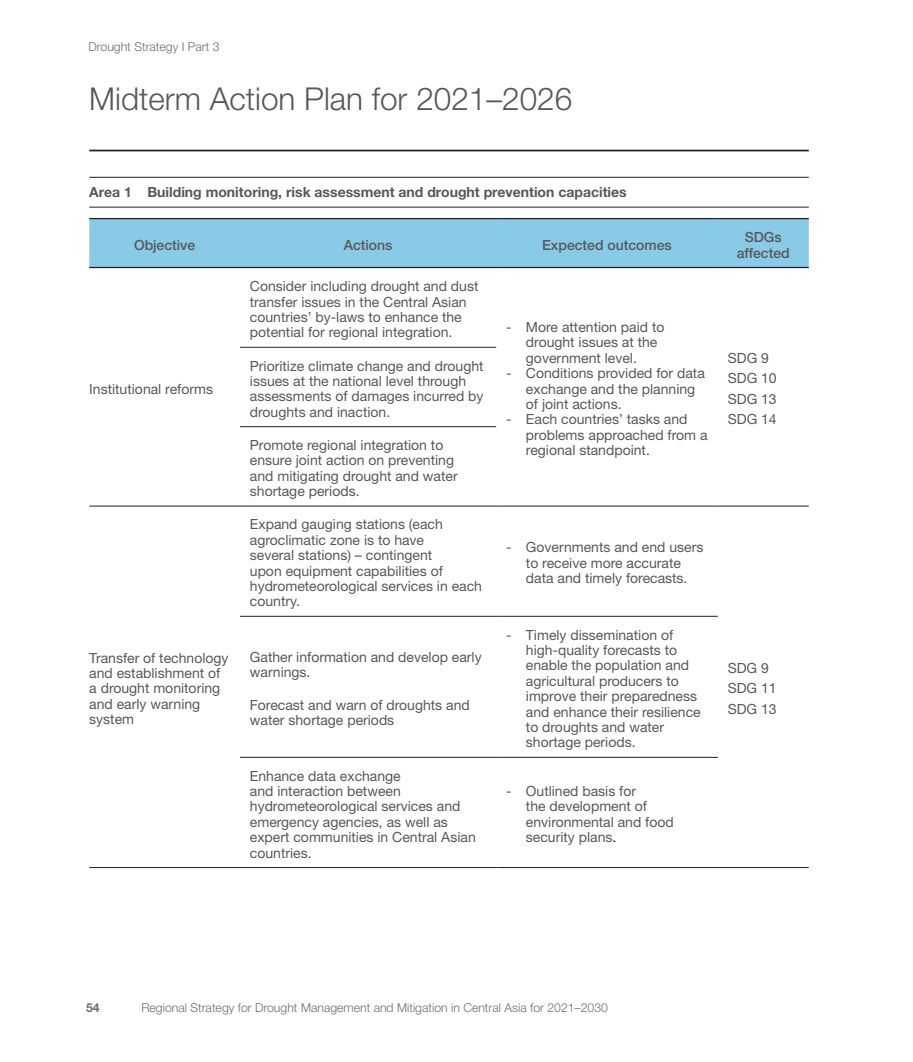
<style>
.page{position:relative;width:913px;height:1062px;background:#fff}
.page>*{position:absolute;margin:0;border:0;box-sizing:border-box;transform-origin:0 0}
.t1{font:300 31.5px "Helvetica Neue";color:#57585a}
.t2{font:14px/15.4px "Helvetica Neue";color:#57585a}
.t3{font:700 14px "Helvetica Neue";color:#57585a}
.t4{font:500 14px/15.4px "Helvetica Neue";color:#57585a;text-align:center}
.t5{font:300 12.25px "Helvetica Neue";color:#6c6d70}
.t6{font:700 12.25px "Helvetica Neue";color:#6c6d70}
.s1{color:#231f20}
</style>
<div class="page">
<hr style="left:89px;top:150px;width:720px;height:1px;background:#231f20">
<div style="left:89px;top:219px;width:720px;height:48px;background:#89cae7"></div>
<hr style="left:240px;top:347px;width:256px;height:1px;background:#231f20">
<hr style="left:240px;top:426px;width:256px;height:1px;background:#231f20">
<hr style="left:89px;top:506px;width:151px;height:1px;background:#231f20">
<hr style="left:240px;top:506px;width:256px;height:1px;background:#231f20">
<hr style="left:496px;top:506px;width:222px;height:1px;background:#231f20">
<hr style="left:718px;top:506px;width:91px;height:1px;background:#231f20">
<hr style="left:240px;top:616px;width:256px;height:1px;background:#231f20">
<hr style="left:496px;top:616px;width:222px;height:1px;background:#231f20">
<hr style="left:240px;top:757px;width:256px;height:1px;background:#231f20">
<hr style="left:496px;top:757px;width:222px;height:1px;background:#231f20">
<hr style="left:89px;top:218px;width:151px;height:1px;background:#231f20">
<hr style="left:240px;top:218px;width:256px;height:1px;background:#231f20">
<hr style="left:496px;top:218px;width:222px;height:1px;background:#231f20">
<hr style="left:718px;top:218px;width:91px;height:1px;background:#231f20">
<hr style="left:89px;top:267px;width:151px;height:1px;background:#231f20">
<hr style="left:240px;top:267px;width:256px;height:1px;background:#231f20">
<hr style="left:496px;top:267px;width:222px;height:1px;background:#231f20">
<hr style="left:718px;top:267px;width:91px;height:1px;background:#231f20">
<hr style="left:89px;top:867px;width:151px;height:1px;background:#231f20">
<hr style="left:240px;top:867px;width:256px;height:1px;background:#231f20">
<hr style="left:496px;top:867px;width:222px;height:1px;background:#231f20">
<hr style="left:718px;top:867px;width:91px;height:1px;background:#231f20">
<hr style="left:89px;top:177px;width:720px;height:1px;background:#231f20">
<hr style="left:89px;top:207px;width:720px;height:1px;background:#231f20">
<p class="t5" style="left:88px;top:37px;width:133px">Drought Strategy I Part 3</p>
<h1 class="t1" style="left:89px;top:73px;width:484px">Midterm Action Plan for 2021–2026</h1>
<p class="t3" style="left:89px;top:181px;width:539px">Area 1 Building monitoring, risk assessment and drought prevention capacities</p>
<p class="t4" style="left:134px;top:236px;width:63px">Objective</p>
<p class="t4" style="left:344px;top:236px;width:50px">Actions</p>
<p class="t4" style="left:542px;top:236px;width:131px">Expected outcomes</p>
<p class="t4" style="left:737px;top:228px;width:54px">SDGs affected</p>
<p class="t2" style="left:89px;top:382px;width:125px">Institutional reforms</p>
<p class="t2" style="left:89px;top:651px;width:141px">Transfer of technology and establishment of a drought monitoring and early warning system</p>
<p class="t2" style="left:250px;top:279px;width:230px">Consider including drought and dust transfer issues in the Central Asian countries’ by-laws to enhance the potential for regional integration.</p>
<p class="t2" style="left:250px;top:359px;width:235px">Prioritize climate change and drought issues at the national level through assessments of damages incurred by droughts and inaction.</p>
<p class="t2" style="left:250px;top:438px;width:209px">Promote regional integration to ensure joint action on preventing and mitigating drought and water shortage periods.</p>
<p class="t2" style="left:250px;top:517px;width:234px">Expand gauging stations (each agroclimatic zone is to have<br>several stations) – contingent<br>upon equipment capabilities of hydrometeorological services in each country.</p>
<p class="t2" style="left:250px;top:649px;width:233px">Gather information and develop early warnings.</p>
<p class="t2" style="left:250px;top:698px;width:221px">Forecast and warn of droughts and water shortage periods</p>
<p class="t2" style="left:250px;top:768px;width:227px">Enhance data exchange<br>and interaction between hydrometeorological services and emergency agencies, as well as expert communities in Central Asian countries.</p>
<p class="t2" style="left:526px;top:320px;width:140px;text-indent:-20px">- More attention paid to drought issues at the government level.</p>
<p class="t2" style="left:526px;top:366px;width:180px;text-indent:-20px">- Conditions provided for data exchange and the planning of joint actions.</p>
<p class="t2" style="left:526px;top:412px;width:183px;text-indent:-20px">- Each countries’ tasks and problems approached from a regional standpoint.</p>
<p class="t2" style="left:728px;top:349px;width:51px;line-height:20.3px">SDG 9<br>SDG 10<br>SDG 13<br>SDG 14</p>
<p class="t2" style="left:506px;top:540px;width:199px;text-align:center">- Governments and end users to receive more accurate<br>data and timely forecasts.</p>
<p class="t2" style="left:526px;top:627px;width:176px;text-indent:-20px">- Timely dissemination of high-quality forecasts to enable the population and agricultural producers to improve their preparedness and enhance their resilience to droughts and water shortage periods.</p>
<p class="t2" style="left:526px;top:784px;width:149px;text-indent:-20px">- Outlined basis for<br>the development of environmental and food security plans<span class="s1">.</span></p>
<p class="t2" style="left:728px;top:659px;width:51px;line-height:20.3px">SDG 9<br>SDG 11<br>SDG 13</p>
<p class="t6" style="left:86px;top:998px;width:15px">54</p>
<p class="t5" style="left:141px;top:998px;width:468px">Regional Strategy for Drought Management and Mitigation in Central Asia for 2021–2030</p>
</div>
